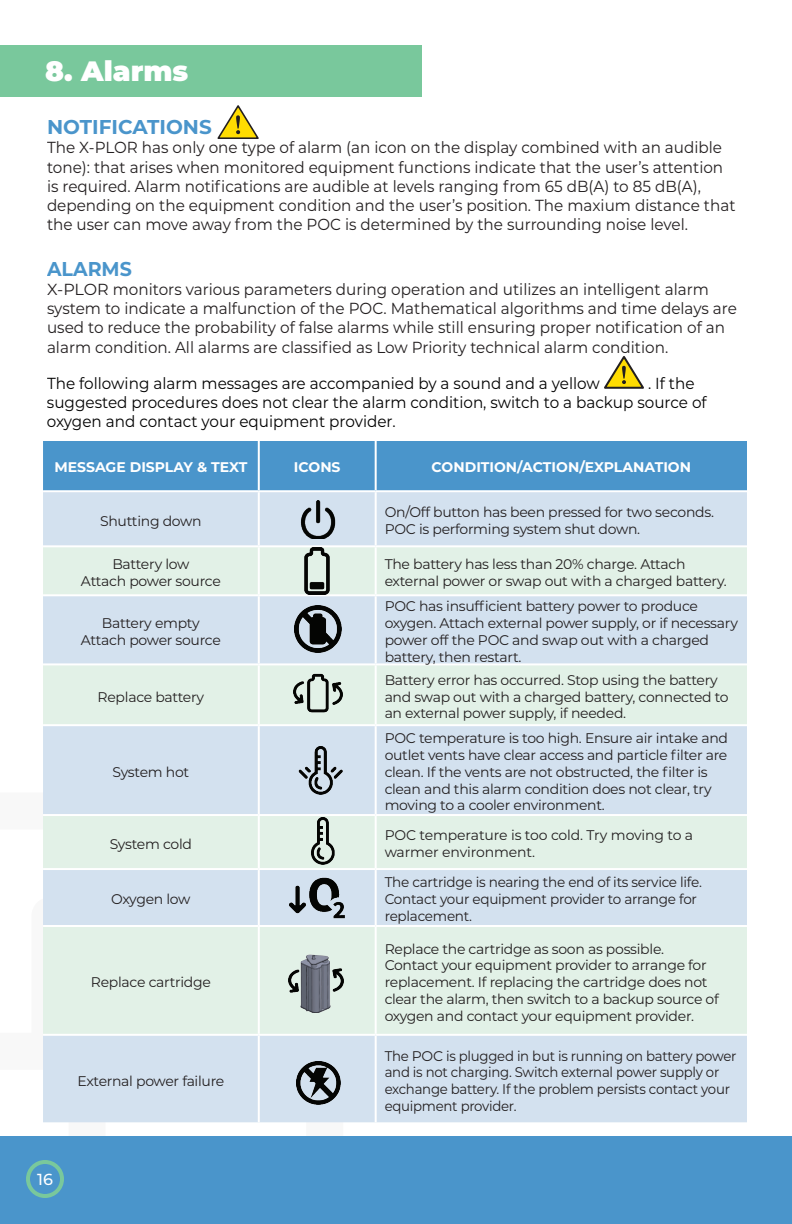
<style>
.page{position:relative;width:792px;height:1224px;background:#fff}
.page>*{position:absolute;margin:0;border:0;box-sizing:border-box;transform-origin:0 0}
.t1{font:900 28px "Montserrat";color:#fff}
.t2{font:700 20px "Montserrat";color:#4a95cb}
.t3{font:700 20px "Montserrat";color:#4a95cb;scale:.95 1}
.t4{font:16px/19.2px "Montserrat";color:#231f20;scale:.95 1}
.t5{font:16px/19.2px "Montserrat";color:#231f20}
.t6{font:16px/19.2px "Montserrat";color:#000;scale:.95 1}
.t7{font:500 16px "Montserrat";color:#fff}
.t8{font:14px/16.8px "Montserrat";letter-spacing:-.02em;color:#231f20}
.t9{font:14px/16.8px "Montserrat";letter-spacing:-.02em;color:#231f20;scale:.95 1}
.t10{font:700 14px "Montserrat";color:#fff}
</style>
<div class="page">
<div style="left:0;top:1136px;width:792px;height:88px;background:#4a95cb"></div>
<div style="left:26px;top:1160px;width:38px;height:38px;border:4px solid #79c89c;border-radius:50%"></div>
<div style="left:43px;top:441px;width:704px;height:49px;background:#4a95cb"></div>
<div style="left:43px;top:492px;width:704px;height:630px;background:#d3e1ef"></div>
<svg style="left:43px;top:547px;width:704px;height:487px;background:#dbe9ea"></svg>
<hr style="left:258px;top:441px;width:2px;height:49px;background:#fff">
<hr style="left:375px;top:441px;width:2px;height:49px;background:#fff">
<hr style="left:258px;top:492px;width:2px;height:53px;background:#fff">
<hr style="left:375px;top:492px;width:2px;height:53px;background:#fff">
<hr style="left:43px;top:545px;width:216px;height:2px;background:#fff">
<hr style="left:259px;top:545px;width:117px;height:2px;background:#fff">
<hr style="left:258px;top:547px;width:2px;height:47px;background:#fff">
<hr style="left:376px;top:545px;width:371px;height:2px;background:#fff">
<hr style="left:375px;top:547px;width:2px;height:47px;background:#fff">
<hr style="left:43px;top:594px;width:216px;height:2px;background:#fff">
<hr style="left:259px;top:594px;width:117px;height:2px;background:#fff">
<hr style="left:258px;top:596px;width:2px;height:67px;background:#fff">
<hr style="left:376px;top:594px;width:371px;height:2px;background:#fff">
<hr style="left:375px;top:596px;width:2px;height:67px;background:#fff">
<hr style="left:43px;top:663px;width:216px;height:2px;background:#fff">
<hr style="left:259px;top:663px;width:117px;height:2px;background:#fff">
<hr style="left:258px;top:665px;width:2px;height:59px;background:#fff">
<hr style="left:376px;top:663px;width:371px;height:2px;background:#fff">
<hr style="left:375px;top:665px;width:2px;height:59px;background:#fff">
<hr style="left:43px;top:724px;width:216px;height:2px;background:#fff">
<hr style="left:259px;top:724px;width:117px;height:2px;background:#fff">
<hr style="left:258px;top:726px;width:2px;height:88px;background:#fff">
<hr style="left:376px;top:724px;width:371px;height:2px;background:#fff">
<hr style="left:375px;top:726px;width:2px;height:88px;background:#fff">
<hr style="left:43px;top:814px;width:216px;height:2px;background:#fff">
<hr style="left:259px;top:814px;width:117px;height:2px;background:#fff">
<hr style="left:258px;top:816px;width:2px;height:52px;background:#fff">
<hr style="left:376px;top:814px;width:371px;height:2px;background:#fff">
<hr style="left:375px;top:816px;width:2px;height:52px;background:#fff">
<hr style="left:43px;top:868px;width:216px;height:2px;background:#fff">
<hr style="left:259px;top:868px;width:117px;height:2px;background:#fff">
<hr style="left:258px;top:870px;width:2px;height:55px;background:#fff">
<hr style="left:376px;top:868px;width:371px;height:2px;background:#fff">
<hr style="left:375px;top:870px;width:2px;height:55px;background:#fff">
<hr style="left:43px;top:925px;width:216px;height:2px;background:#fff">
<hr style="left:259px;top:925px;width:117px;height:2px;background:#fff">
<hr style="left:258px;top:927px;width:2px;height:107px;background:#fff">
<hr style="left:376px;top:925px;width:371px;height:2px;background:#fff">
<hr style="left:375px;top:927px;width:2px;height:107px;background:#fff">
<hr style="left:43px;top:1034px;width:216px;height:2px;background:#fff">
<hr style="left:259px;top:1034px;width:117px;height:2px;background:#fff">
<hr style="left:258px;top:1036px;width:2px;height:86px;background:#fff">
<hr style="left:376px;top:1034px;width:371px;height:2px;background:#fff">
<hr style="left:375px;top:1036px;width:2px;height:86px;background:#fff">
<img style="left:299px;top:500px;width:38px;height:39px">
<img style="left:294px;top:547px;width:47px;height:47px">
<img style="left:294px;top:605px;width:48px;height:48px">
<img style="left:294px;top:669px;width:49px;height:48px">
<img style="left:297px;top:747px;width:48px;height:47px">
<img style="left:300px;top:818px;width:47px;height:46px">
<img style="left:290px;top:870px;width:55px;height:55px">
<img style="left:288px;top:955px;width:56px;height:58px">
<img style="left:297px;top:1061px;width:43px;height:43px">
<svg style="left:604px;top:356px;width:40px;height:33px"></svg>
<svg style="left:217px;top:105px;width:42px;height:34px"></svg>
<div style="left:0;top:45px;width:422px;height:52px;background:#79c89c"></div>
<img style="left:288px;top:958px;width:12px;height:47px">
<img style="left:331px;top:956px;width:12px;height:47px">
<h1 class="t1" style="left:45px;top:50px;width:145px">8. Alarms</h1>
<h2 class="t2" style="left:47px;top:113px;width:166px">NOTIFICATIONS</h2>
<p class="t4" style="left:47px;top:138px;width:726px">The X-PLOR has only one type of alarm (an icon on the display combined with an audible tone): that arises when monitored equipment functions indicate that the user’s attention is required. Alarm notifications are audible at levels ranging from 65 dB(A) to 85 dB(A), depending on the equipment condition and the user’s position. The maxium distance that the user can move away from the POC is determined by the surrounding noise level.</p>
<h2 class="t3" style="left:47px;top:254px;width:91px">ALARMS</h2>
<p class="t5" style="left:47px;top:279px;width:692px">X-PLOR monitors various parameters during operation and utilizes an intelligent alarm system to indicate a malfunction of the POC. Mathematical algorithms and time delays are used to reduce the probability of false alarms while still ensuring proper notification of an alarm condition. All alarms are classified as Low Priority technical alarm condition.</p>
<p class="t6" style="left:47px;top:373px;width:584px">The following alarm messages are accompanied by a sound and a yellow</p>
<p class="t6" style="left:47px;top:373px;width:696px;text-indent:601px">. If the suggested procedures does not clear the alarm condition, switch to a backup source of oxygen and contact your equipment provider.</p>
<p class="t10" style="left:54px;top:457px;width:194px">MESSAGE DISPLAY &amp; TEXT</p>
<p class="t10" style="left:294px;top:457px;width:48px">ICONS</p>
<p class="t10" style="left:432px;top:457px;width:261px">CONDITION/ACTION/EXPLANATION</p>
<p class="t8" style="left:100px;top:512px;width:103px">Shutting down</p>
<p class="t8" style="left:385px;top:503px;width:331px">On/Off button has been pressed for two seconds.<br>POC is performing system shut down.</p>
<p class="t8" style="left:81px;top:555px;width:141px;text-align:center">Battery low<br>Attach power source</p>
<p class="t8" style="left:385px;top:555px;width:344px">The battery has less than 20% charge. Attach external power or swap out with a charged battery.</p>
<p class="t8" style="left:81px;top:614px;width:141px;text-align:center">Battery empty<br>Attach power source</p>
<p class="t8" style="left:385px;top:598px;width:355px">POC has insufficient battery power to produce oxygen. Attach external power supply, or if necessary power off the POC and swap out with a charged battery, then restart.</p>
<p class="t8" style="left:98px;top:688px;width:108px">Replace battery</p>
<p class="t8" style="left:113px;top:763px;width:78px">System hot</p>
<p class="t8" style="left:385px;top:671px;width:346px">Battery error has occurred. Stop using the battery and swap out with a charged battery, connected to an external power supply, if needed.</p>
<p class="t8" style="left:385px;top:729px;width:345px">POC temperature is too high. Ensure air intake and outlet vents have clear access and particle filter are clean. If the vents are not obstructed, the filter is clean and this alarm condition does not clear, try moving to a cooler environment.</p>
<p class="t8" style="left:110px;top:835px;width:84px">System cold</p>
<p class="t8" style="left:385px;top:827px;width:310px">POC temperature is too cold. Try moving to a warmer environment.</p>
<p class="t8" style="left:111px;top:890px;width:81px">Oxygen low</p>
<p class="t8" style="left:385px;top:874px;width:319px">The cartridge is nearing the end of its service life.<br>Contact your equipment provider to arrange for replacement.</p>
<p class="t8" style="left:91px;top:973px;width:121px">Replace cartridge</p>
<p class="t8" style="left:77px;top:1072px;width:148px">External power failure</p>
<p class="t7" style="left:37px;top:1168px;width:17px">16</p>
<p class="t8" style="left:385px;top:940px;width:336px">Replace the cartridge as soon as possible.<br>Contact your equipment provider to arrange for replacement. If replacing the cartridge does not clear the alarm, then switch to a backup source of oxygen and contact your equipment provider.</p>
<p class="t9" style="left:385px;top:1047px;width:372px">The POC is plugged in but is running on battery power and is not charging. Switch external power supply or exchange battery. If the problem persists contact your equipment provider.</p>
</div>
